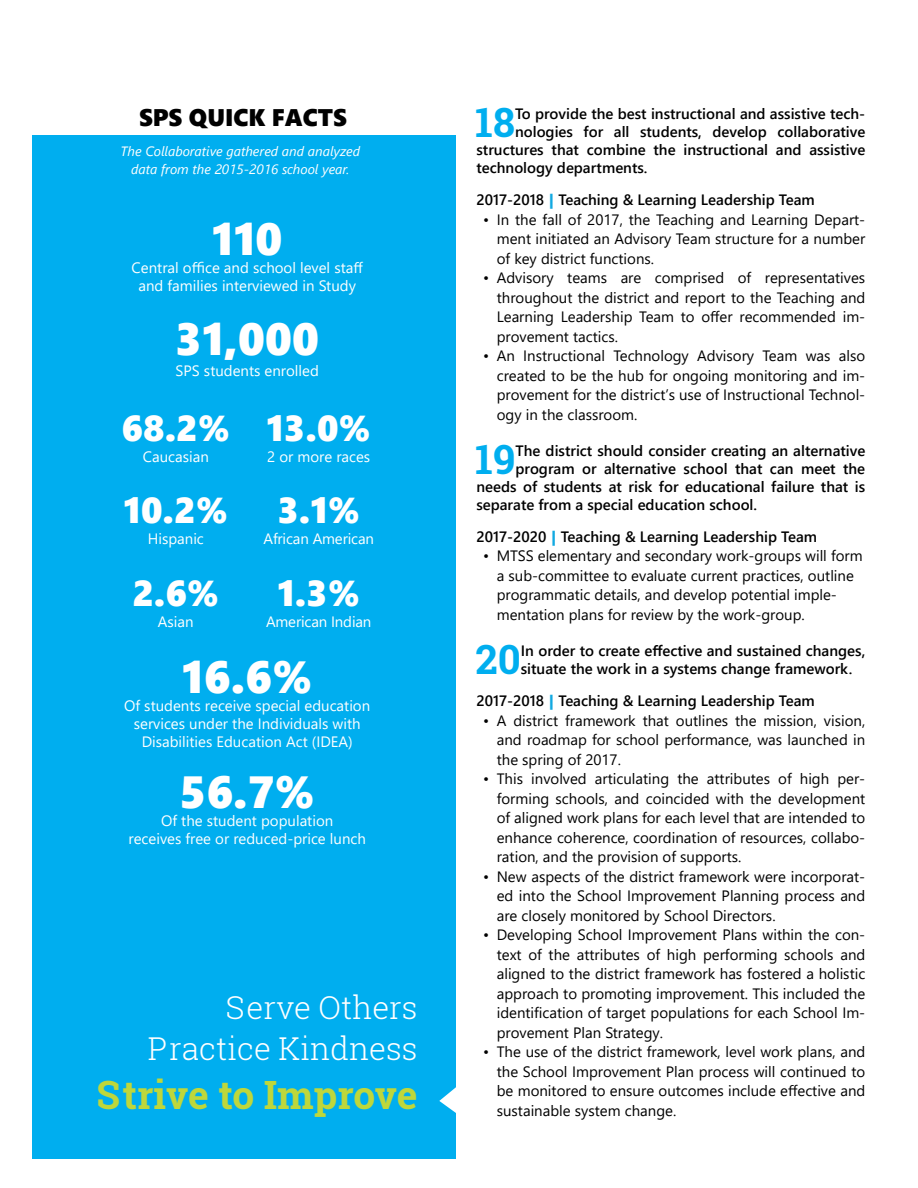
<style>
.page{position:relative;width:918px;height:1188px;background:#fff}
.page>*{position:absolute;margin:0;border:0;box-sizing:border-box;transform-origin:0 0}
.Action{font:45px "Segoe UI Black";color:#fff}
.Black___bold{font:45px "Segoe UI Black";color:#fff}
.Recommendation{font:700 40.35px "Roboto Slab";color:#00aeef}
.t1{font:700 39px "Roboto Slab";color:#bed73b}
.Action-2{font:36px "Segoe UI Black";color:#fff}
.t2{font:300 31.5px "Roboto Slab";color:#fff}
.Action-3{font:24px "Segoe UI Black";color:#000}
.t3{font:15px/19.5px "Segoe UI";color:#000;text-align:justify}
.Recommendation-2{font:600 15px/18px "Segoe UI";color:#000}
.Action-4{font:15px/18px "Segoe UI";color:#fff;text-align:center}
.Action-5{font:italic 13.5px/18px "Segoe UI";color:#fff;text-align:center}
.s1{font-family:"Segoe UI Black";font-weight:400;color:#12a9e1}
</style>
<div class="page">
<div style="left:32px;top:135px;width:424px;height:1024px;background:#00aeef"></div>
<svg style="left:439px;top:1087px;width:17px;height:26px"></svg>
<p class="Action-3" style="left:139px;top:100px;width:209px">SPS QUICK FACTS</p>
<p class="Action-5" style="left:120px;top:141px;width:241px">The Collaborative gathered and analyzed data from the 2015-2016 school year.</p>
<p class="Black___bold" style="left:212px;top:206px;width:72px">110</p>
<p class="Action-4" style="left:132px;top:257px;width:233px">Central office and school level staff and families interviewed in Study</p>
<p class="Action" style="left:175px;top:306px;width:145px">31,000</p>
<p class="Action-4" style="left:176px;top:360px;width:145px">SPS students enrolled</p>
<p class="Action-2" style="left:122px;top:402px;width:110px">68.2%</p>
<p class="Action-4" style="left:143px;top:446px;width:68px">Caucasian</p>
<p class="Action-2" style="left:267px;top:402px;width:106px">13.0%</p>
<p class="Action-4" style="left:267px;top:446px;width:105px">2 or more races</p>
<p class="Action-2" style="left:124px;top:485px;width:106px">10.2%</p>
<p class="Action-4" style="left:148px;top:529px;width:58px">Hispanic</p>
<p class="Action-2" style="left:132px;top:567px;width:88px">2.6%</p>
<p class="Action-4" style="left:158px;top:611px;width:37px">Asian</p>
<p class="Action-2" style="left:277px;top:485px;width:84px">3.1%</p>
<p class="Action-4" style="left:264px;top:529px;width:112px">African American</p>
<p class="Action-2" style="left:277px;top:567px;width:84px">1.3%</p>
<p class="Action-4" style="left:266px;top:611px;width:107px">American Indian</p>
<p class="Action" style="left:182px;top:644px;width:132px">16.6%</p>
<p class="Action-4" style="left:134px;top:713px;width:228px">services under the Individuals with<br>Disabilities Education Act (IDEA)</p>
<p class="Action-4" style="left:124px;top:695px;width:248px">Of students receive special education</p>
<p class="Action" style="left:179px;top:760px;width:137px">56.7%</p>
<p class="Action-4" style="left:129px;top:829px;width:239px">receives free or reduced-price lunch</p>
<p class="Action-4" style="left:161px;top:811px;width:174px">Of the student population</p>
<p class="t2" style="left:226px;top:986px;width:193px">Serve Others</p>
<p class="t2" style="left:148px;top:1027px;width:271px">Practice Kindness</p>
<p class="t1" style="left:97px;top:1068px;width:323px">Strive to Improve</p>
<p class="Recommendation" style="left:475px;top:95px;width:41px">18</p>
<p class="Recommendation-2" style="left:515px;top:103px;width:352px">To provide the best instructional and assistive tech-</p>
<p class="Recommendation-2" style="left:515px;top:121px;width:352px">nologies for all students, develop collaborative</p>
<p class="Recommendation-2" style="left:477px;top:139px;width:390px">structures that combine the instructional and assistive</p>
<p class="Recommendation-2" style="left:477px;top:157px;width:173px">technology departments.</p>
<p class="Recommendation-2" style="left:477px;top:190px;width:340px">2017-2018 <span class="s1">|</span> Teaching &amp; Learning Leadership Team</p>
<p class="t3" style="left:497px;top:208px;width:370px;text-indent:-14px">• In the fall of 2017, the Teaching and Learning Depart&shy;ment initiated an Advisory Team structure for a number of key district functions.</p>
<p class="t3" style="left:497px;top:267px;width:370px;text-indent:-14px">• Advisory teams are comprised of representatives throughout the district and report to the Teaching and Learning Leadership Team to offer recommended im&shy;provement tactics.</p>
<p class="t3" style="left:497px;top:345px;width:370px;text-indent:-14px">• An Instructional Technology Advisory Team was also created to be the hub for ongoing monitoring and im&shy;provement for the district’s use of Instructional Technol&shy;ogy in the classroom.</p>
<p class="Recommendation" style="left:475px;top:431px;width:42px">19</p>
<p class="Recommendation-2" style="left:516px;top:440px;width:351px">The district should consider creating an alternative</p>
<p class="Recommendation-2" style="left:516px;top:458px;width:351px">program or alternative school that can meet the</p>
<p class="Recommendation-2" style="left:477px;top:476px;width:390px">needs of students at risk for educational failure that is</p>
<p class="Recommendation-2" style="left:477px;top:494px;width:282px">separate from a special education school.</p>
<p class="Recommendation-2" style="left:477px;top:526px;width:342px">2017-2020 <span class="s1">|</span> Teaching &amp; Learning Leadership Team</p>
<p class="t3" style="left:497px;top:545px;width:367px;text-align:left;text-indent:-14px">• MTSS elementary and secondary work-groups will form a sub-committee to evaluate current practices, outline programmatic details, and develop potential imple&shy;mentation plans for review by the work-group.</p>
<p class="Recommendation" style="left:476px;top:632px;width:47px">20</p>
<p class="Recommendation-2" style="left:521px;top:640px;width:346px">In order to create effective and sustained changes, situate the work in a systems change framework.</p>
<p class="Recommendation-2" style="left:477px;top:691px;width:340px">2017-2018 <span class="s1">|</span> Teaching &amp; Learning Leadership Team</p>
<p class="t3" style="left:497px;top:709px;width:370px;text-indent:-14px">• A district framework that outlines the mission, vision, and roadmap for school performance, was launched in the spring of 2017.</p>
<p class="t3" style="left:497px;top:768px;width:370px;text-indent:-14px">• This involved articulating the attributes of high per&shy;forming schools, and coincided with the development of aligned work plans for each level that are intended to enhance coherence, coordination of resources, collabo&shy;ration, and the provision of supports.</p>
<p class="t3" style="left:497px;top:865px;width:370px;text-indent:-14px">• New aspects of the district framework were incorporat&shy;ed into the School Improvement Planning process and are closely monitored by School Directors.</p>
<p class="t3" style="left:497px;top:924px;width:370px;text-indent:-14px">• Developing School Improvement Plans within the con&shy;text of the attributes of high performing schools and aligned to the district framework has fostered a holistic approach to promoting improvement. This included the identification of target populations for each School Im&shy;provement Plan Strategy.</p>
<p class="t3" style="left:497px;top:1041px;width:370px;text-indent:-14px">• The use of the district framework, level work plans, and the School Improvement Plan process will continued to be monitored to ensure outcomes include effective and sustainable system change.</p>
</div>
